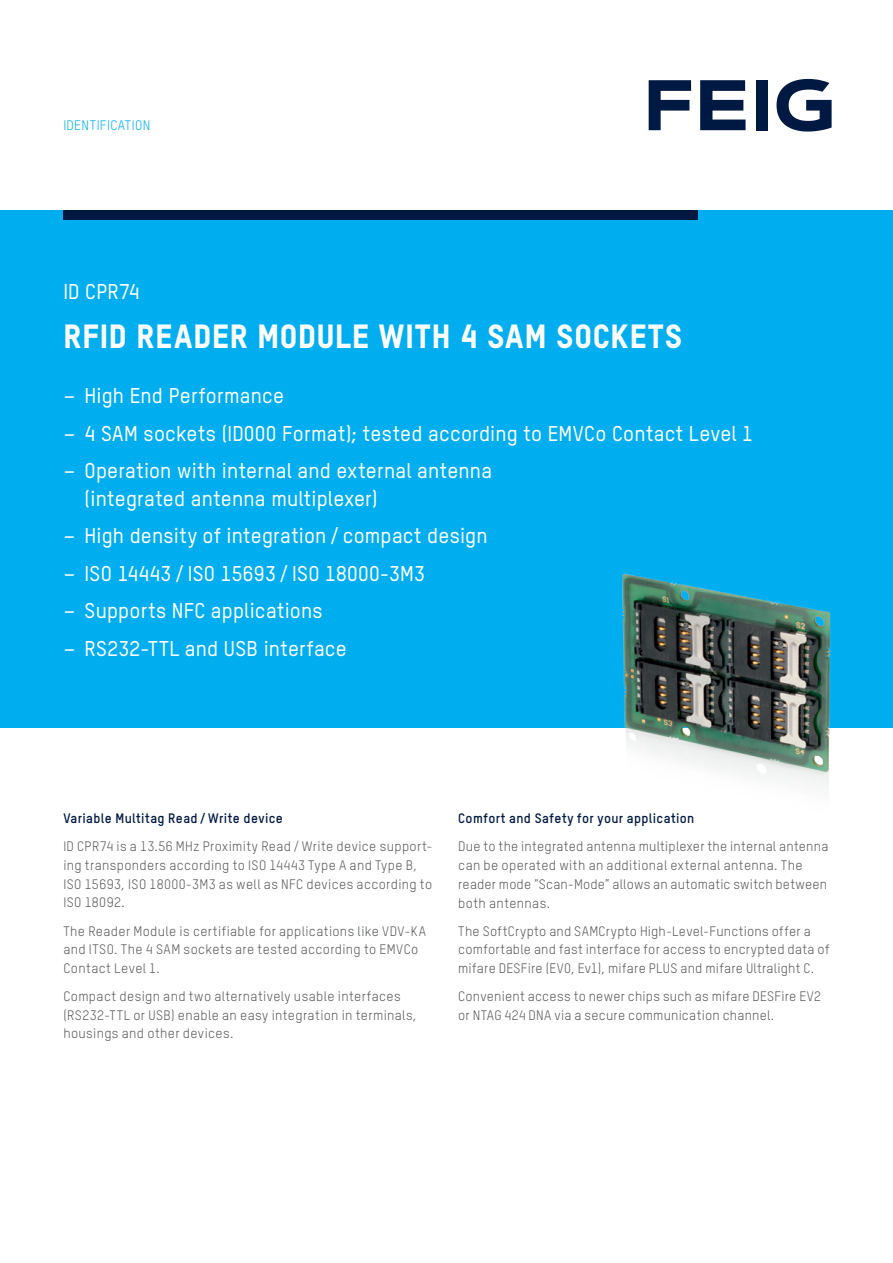
<style>
.page{position:relative;width:893px;height:1263px;background:#fff}
.page>*{position:absolute;margin:0;border:0;box-sizing:border-box;transform-origin:0 0}
.t1{font:800 33px "TSTAR";letter-spacing:.035em;color:#fff}
.t2{font:500 21px/28px "TSTAR";letter-spacing:.01em;color:#fff}
.t3{font:13.5px/18.8px "TSTAR";letter-spacing:.025em;color:#57585a}
.t4{font:700 13.5px "TSTAR";letter-spacing:.025em;color:#001942}
.t5{font:13.5px "TSTAR";letter-spacing:.025em;color:#00aeef}
</style>
<div class="page">
<svg style="left:649px;top:80px;width:42px;height:50px"></svg>
<svg style="left:700px;top:80px;width:46px;height:50px"></svg>
<div style="left:756px;top:80px;width:12px;height:50px;background:#001942"></div>
<svg style="left:776px;top:79px;width:56px;height:53px"></svg>
<div style="left:0;top:210px;width:893px;height:518px;background:#00aeef"></div>
<div style="left:63px;top:210px;width:635px;height:10px;background:#001942"></div>
<img style="left:622px;top:573px;width:209px;height:214px">
<p class="t5" style="left:63px;top:117px;width:88px">IDENTIFICATION</p>
<h2 class="t2" style="left:63px;top:278px;width:78px">ID CPR74</h2>
<h1 class="t1" style="left:63px;top:316px;width:620px">RFID READER MODULE WITH 4 SAM SOCKETS</h1>
<h2 class="t2" style="left:63px;top:381px;width:222px">– High End Performance</h2>
<h2 class="t2" style="left:63px;top:419px;width:691px">– 4 SAM sockets (ID000 Format); tested according to EMVCo Contact Level 1</h2>
<h2 class="t2" style="left:85px;top:456px;width:409px;text-indent:-21px">– Operation with internal and external antenna (integrated antenna multiplexer)</h2>
<h2 class="t2" style="left:63px;top:522px;width:426px">– High density of integration / compact design</h2>
<h2 class="t2" style="left:63px;top:559px;width:363px">– ISO 14443 / ISO 15693 / ISO 18000-3M3</h2>
<h2 class="t2" style="left:63px;top:597px;width:261px">– Supports NFC applications</h2>
<h2 class="t2" style="left:63px;top:634px;width:285px">– RS232-TTL and USB interface</h2>
<p class="t4" style="left:63px;top:810px;width:221px">Variable Multitag Read /Write device</p>
<p class="t3" style="left:63px;top:837px;width:371px">ID CPR74 is a 13.56 MHz Proximity Read /Write device support&shy;ing transponders according to ISO 14443 Type A and Type B, ISO 15693, ISO 18000-3M3 as well as NFC devices according to ISO 18092.</p>
<p class="t3" style="left:63px;top:921px;width:364px">The Reader Module is certifiable for applications like VDV-KA and ITSO. The 4 SAM sockets are tested according to EMVCo<br>Contact Level 1.</p>
<p class="t3" style="left:63px;top:987px;width:355px">Compact design and two alternatively usable interfaces (RS232-TTL or USB) enable an easy integration in terminals, housings and other devices.</p>
<p class="t4" style="left:458px;top:810px;width:238px">Comfort and Safety for your application</p>
<p class="t3" style="left:458px;top:837px;width:372px">Due to the integrated antenna multiplexer the internal antenna can be operated with an additional external antenna. The reader mode “Scan-Mode” allows an automatic switch between both antennas.</p>
<p class="t3" style="left:458px;top:921px;width:373px">The SoftCrypto and SAMCrypto High-Level-Functions offer a comfortable and fast interface for access to encrypted data of mifare DESFire (EV0, Ev1), mifare PLUS and mifare Ultralight C.</p>
<p class="t3" style="left:458px;top:987px;width:365px">Convenient access to newer chips such as mifare DESFire EV2 or NTAG 424 DNA via a secure communication channel.</p>
</div>
